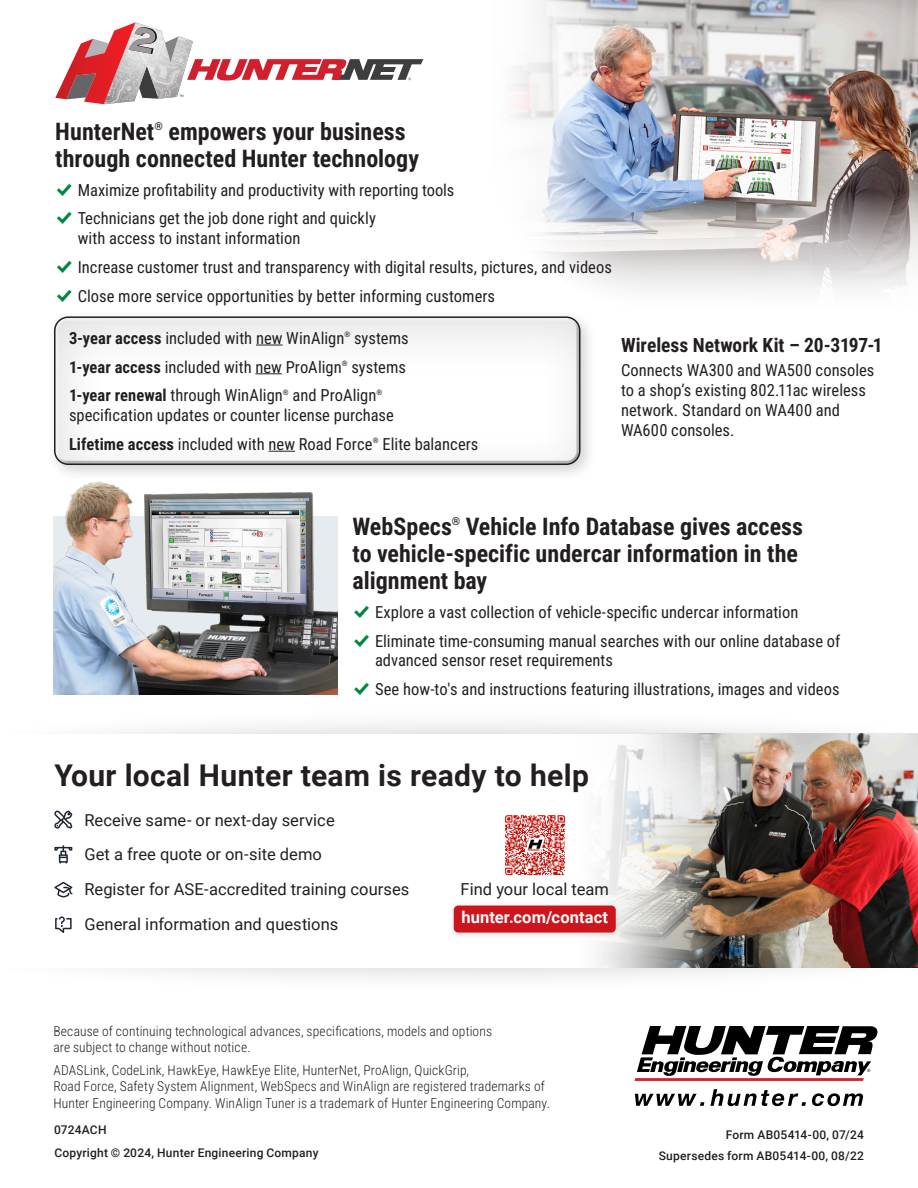
<style>
.page{position:relative;width:918px;height:1188px;background:#fff}
.page>*{position:absolute;margin:0;border:0;box-sizing:border-box;transform-origin:0 0}
.t1{font:700 30px "Roboto";letter-spacing:.01em;color:#231f20}
.DS2_2_3_-_Feature_Heading__Sentence_case{font:700 24px/27px "Roboto Condensed";color:#231f20}
.DS2_2_3_-_Sub-Heading__Item_Name{font:700 19.5px "Roboto Condensed";color:#231f20}
.DS2_3_1_-_Body_Feature_text__11pt__conde{font:16.5px/19.8px "Roboto Condensed";color:#231f20}
.t2{font:16.5px/34.8px "Roboto";letter-spacing:.005em;color:#231f20}
.t3{font:700 16.5px "Roboto";letter-spacing:.005em;color:#fff}
.DS2_6_4_-_footnote{font:300 13.5px/16.2px "Roboto Condensed";letter-spacing:.01em;color:#231f20}
.t4{font:500 12px/21.1px "Roboto";letter-spacing:.02em;color:#231f20;text-align:right}
.DS2_2_3_-_Feature_Heading__Sentence_case-2{font:700 10.8px "Roboto Condensed";color:#231f20}
.DS2_3_1_-_Body_Feature_text__11pt__conde-2{font:7.35px "Roboto Condensed";color:#231f20}
.s1{font-family:"Modern Pictograms";font-size:21px;color:#00873f}
.s2{font-weight:700}
</style>
<div class="page">
<svg style="left:635px;top:1026px;width:243px;height:55px"></svg>
<svg style="left:635px;top:1094px;width:69px;height:12px"></svg>
<svg style="left:710px;top:1089px;width:96px;height:17px"></svg>
<svg style="left:812px;top:1093px;width:51px;height:13px"></svg>
<svg style="left:0;top:707px;width:918px;height:54px"></svg>
<svg style="left:0;top:941px;width:918px;height:54px"></svg>
<div style="left:0;top:734px;width:918px;height:234px;background:#fff"></div>
<img style="left:598px;top:734px;width:320px;height:234px">
<svg style="left:54px;top:811px;width:18px;height:18px"></svg>
<svg style="left:54px;top:845px;width:18px;height:18px"></svg>
<svg style="left:54px;top:882px;width:18px;height:16px"></svg>
<svg style="left:55px;top:916px;width:17px;height:17px"></svg>
<img style="left:505px;top:815px;width:61px;height:61px">
<div style="left:449px;top:902px;width:172px;height:37px;background:#231f20;opacity:.15"></div>
<div style="left:454px;top:906px;width:162px;height:27px;background:#cd151d;border-radius:4px"></div>
<div style="left:47px;top:309px;width:550px;height:173px;background:#231f20;opacity:.2"></div>
<div style="left:55px;top:317px;width:526px;height:149px;background:#231f20;opacity:.5"></div>
<svg style="left:256px;top:345px;width:27px;height:1px"></svg>
<svg style="left:255px;top:373px;width:27px;height:1px"></svg>
<svg style="left:269px;top:451px;width:26px;height:1px"></svg>
<div style="left:54px;top:316px;width:526px;height:149px;border:2px solid #231f20;border-radius:14px"></div>
<img style="left:53px;top:481px;width:285px;height:213px">
<img style="left:484px;top:0;width:434px;height:316px">
<svg style="left:55px;top:22px;width:368px;height:82px"></svg>
<p class="DS2_2_3_-_Feature_Heading__Sentence_case" style="left:55px;top:117px;width:365px;text-indent:113px">empowers your business through connected Hunter technology</p>
<p class="DS2_3_1_-_Body_Feature_text__11pt__conde" style="left:55px;top:179px;width:401px"><span class="s1">%</span> Maximize profitability and productivity with reporting tools</p>
<p class="DS2_3_1_-_Body_Feature_text__11pt__conde" style="left:78px;top:208px;width:300px;text-indent:-22px"><span class="s1">%</span> Technicians get the job done right and quickly with access to instant information</p>
<p class="DS2_3_1_-_Body_Feature_text__11pt__conde" style="left:55px;top:257px;width:558px"><span class="s1">%</span> Increase customer trust and transparency with digital results, pictures, and videos</p>
<p class="DS2_3_1_-_Body_Feature_text__11pt__conde" style="left:55px;top:285px;width:441px"><span class="s1">%</span> Close more service opportunities by better informing customers</p>
<p class="DS2_2_3_-_Feature_Heading__Sentence_case" style="left:55px;top:117px;width:101px">HunterNet</p>
<p class="DS2_2_3_-_Feature_Heading__Sentence_case-2" style="left:154px;top:119px;width:10px">®</p>
<p class="DS2_3_1_-_Body_Feature_text__11pt__conde" style="left:69px;top:327px;width:277px"><span class="s2">3-year access</span> included with new WinAlign</p>
<p class="DS2_3_1_-_Body_Feature_text__11pt__conde-2" style="left:345px;top:329px;width:7px">®</p>
<p class="DS2_3_1_-_Body_Feature_text__11pt__conde" style="left:354px;top:327px;width:56px">systems</p>
<p class="DS2_3_1_-_Body_Feature_text__11pt__conde" style="left:69px;top:356px;width:274px"><span class="s2">1-year access</span> included with new ProAlign</p>
<p class="DS2_3_1_-_Body_Feature_text__11pt__conde-2" style="left:342px;top:358px;width:7px">®</p>
<p class="DS2_3_1_-_Body_Feature_text__11pt__conde" style="left:351px;top:356px;width:56px">systems</p>
<p class="DS2_3_1_-_Body_Feature_text__11pt__conde" style="left:69px;top:385px;width:215px"><span class="s2">1-year renewal</span> through WinAlign</p>
<p class="DS2_3_1_-_Body_Feature_text__11pt__conde-2" style="left:283px;top:387px;width:7px">®</p>
<p class="DS2_3_1_-_Body_Feature_text__11pt__conde" style="left:293px;top:385px;width:85px">and ProAlign</p>
<p class="DS2_3_1_-_Body_Feature_text__11pt__conde-2" style="left:377px;top:387px;width:7px">®</p>
<p class="DS2_3_1_-_Body_Feature_text__11pt__conde" style="left:69px;top:405px;width:326px">specification updates or counter license purchase</p>
<p class="DS2_3_1_-_Body_Feature_text__11pt__conde" style="left:69px;top:434px;width:305px"><span class="s2">Lifetime access</span> included with new Road Force</p>
<p class="DS2_3_1_-_Body_Feature_text__11pt__conde-2" style="left:373px;top:436px;width:7px">®</p>
<p class="DS2_3_1_-_Body_Feature_text__11pt__conde" style="left:382px;top:434px;width:98px">Elite balancers</p>
<p class="DS2_2_3_-_Sub-Heading__Item_Name" style="left:621px;top:331px;width:263px">Wireless Network Kit – 20-3197-1</p>
<p class="DS2_3_1_-_Body_Feature_text__11pt__conde" style="left:621px;top:360px;width:255px">Connects WA300 and WA500 consoles to a shop’s existing 802.11ac wireless network. Standard on WA400 and<br>WA600 consoles.</p>
<p class="DS2_2_3_-_Feature_Heading__Sentence_case" style="left:352px;top:512px;width:452px;text-indent:113px">Vehicle Info Database gives access to vehicle-specific undercar information in the alignment bay</p>
<p class="DS2_3_1_-_Body_Feature_text__11pt__conde" style="left:352px;top:601px;width:447px"><span class="s1">%</span> Explore a vast collection of vehicle-specific undercar information</p>
<p class="DS2_3_1_-_Body_Feature_text__11pt__conde" style="left:375px;top:630px;width:467px;text-indent:-22px"><span class="s1">%</span> Eliminate time-consuming manual searches with our online database of advanced sensor reset requirements</p>
<p class="DS2_3_1_-_Body_Feature_text__11pt__conde" style="left:352px;top:679px;width:489px"><span class="s1">%</span> See how-to's and instructions featuring illustrations, images and videos</p>
<p class="DS2_2_3_-_Feature_Heading__Sentence_case" style="left:352px;top:512px;width:101px">WebSpecs</p>
<p class="DS2_2_3_-_Feature_Heading__Sentence_case-2" style="left:452px;top:514px;width:10px">®</p>
<h1 class="t1" style="left:54px;top:755px;width:536px">Your local Hunter team is ready to help</h1>
<p class="t2" style="left:84px;top:802px;width:326px">Receive same- or next-day service<br>Get a free quote or on-site demo<br>Register for ASE-accredited training courses General information and questions</p>
<p class="t2" style="left:461px;top:871px;width:150px">Find your local team</p>
<p class="t3" style="left:461px;top:906px;width:148px">hunter.com/contact</p>
<p class="DS2_6_4_-_footnote" style="left:53px;top:1023px;width:440px">Because of continuing technological advances, specifications, models and options are subject to change without notice.</p>
<p class="DS2_6_4_-_footnote" style="left:53px;top:1062px;width:498px">ADASLink, CodeLink, HawkEye, HawkEye Elite, HunterNet, ProAlign, QuickGrip,<br>Road Force, Safety System Alignment, WebSpecs and WinAlign are registered trademarks of<br>Hunter Engineering Company. WinAlign Tuner is a trademark of Hunter Engineering Company.</p>
<p class="t4" style="left:54px;top:1119px;width:54px">0724ACH</p>
<p class="t4" style="left:54px;top:1141px;width:266px">Copyright © 2024, Hunter Engineering Company</p>
<p class="t4" style="left:659px;top:1124px;width:207px">Form AB05414-00, 07/24<br>Supersedes form AB05414-00, 08/22</p>
</div>
